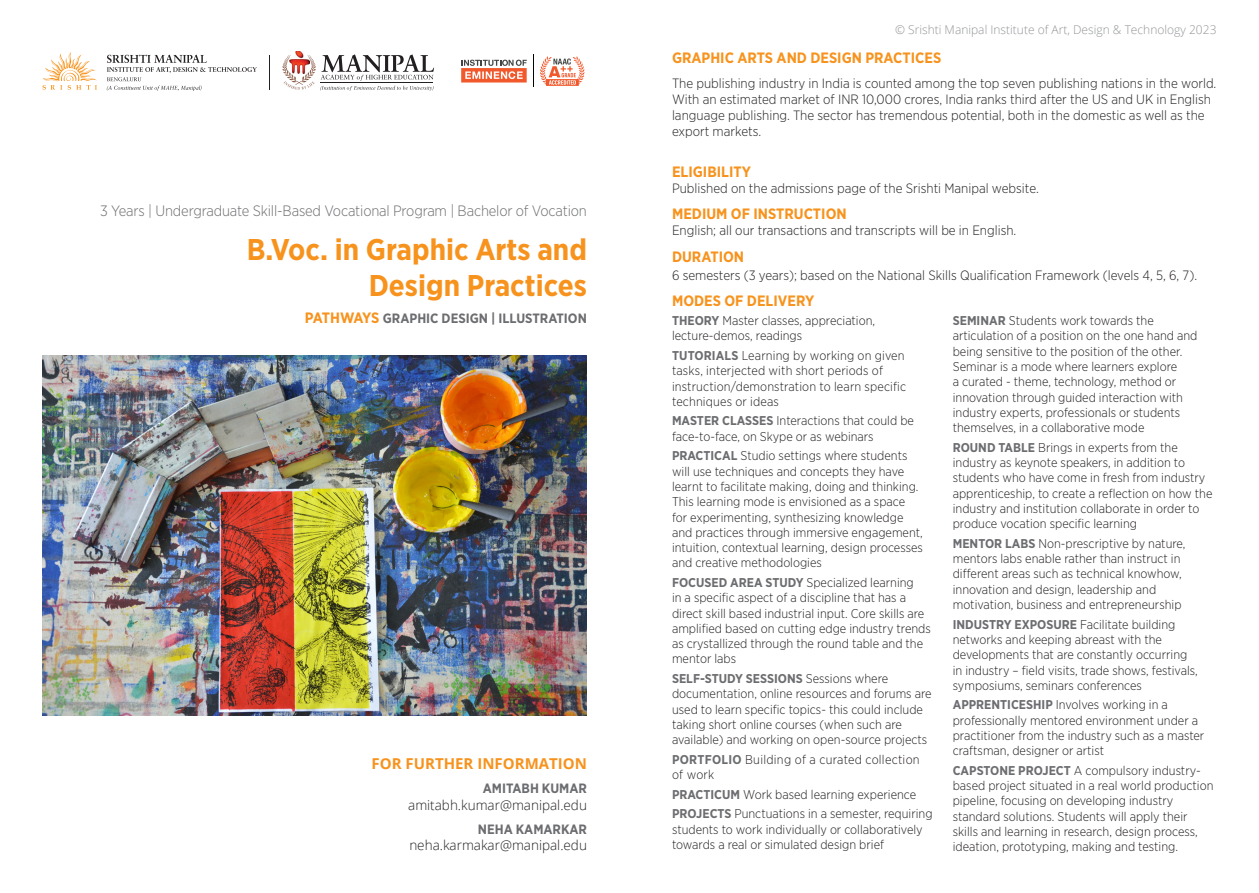
<style>
.page{position:relative;width:1259px;height:893px;background:#fff}
.page>*{position:absolute;margin:0;border:0;box-sizing:border-box;transform-origin:0 0}
.Body{font:700 30px/36px "Gotham Narrow";color:#f7931d;text-align:right}
.Body-2{font:700 15px "Gotham Narrow";color:#f7931d}
.Body-3{font:300 15px "Gotham Narrow";letter-spacing:-.01em;color:#6c6d70}
.Body-4{font:700 15px "Open Sans";color:#f7931d}
.Body-5{font:300 13.5px/16.2px "Gotham Narrow";color:#231f20}
.Body-6{font:300 13.5px/16.2px "Open Sans";color:#231f20;text-align:right}
.Body-7{font:700 13.5px "Gotham Narrow";color:#6c6d70}
.Body_M___M{font:300 12.75px/15.3px "Gotham Narrow";color:#231f20}
.Body_M___M-2{font:300 12.75px/15.3px "Gotham Narrow";letter-spacing:.02em;color:#231f20}
.t1{font:300 12px "Open Sans";color:#939598}
.s1{font-size:15px;color:#f7931d}
.s2{font-family:"Gotham Narrow";font-weight:700;color:#6c6d70}
.s3{font-weight:700;color:#6c6d70}
</style>
<div class="page">
<img style="left:43px;top:356px;width:544px;height:360px">
<svg style="left:107px;top:55px;width:150px;height:36px"></svg>
<svg style="left:43px;top:52px;width:54px;height:38px"></svg>
<img style="left:295px;top:51px;width:8px;height:3px">
<svg style="left:282px;top:54px;width:152px;height:37px"></svg>
<hr style="left:269px;top:55px;width:1px;height:35px;background:#231f20">
<svg style="left:461px;top:60px;width:66px;height:23px"></svg>
<hr style="left:533px;top:55px;width:1px;height:32px;background:#040503">
<svg style="left:540px;top:56px;width:44px;height:30px"></svg>
<p class="Body-3" style="left:100px;top:201px;width:488px">3 Years | Undergraduate Skill-Based Vocational Program | Bachelor of Vocation</p>
<p class="Body" style="left:247px;top:232px;width:341px">B.Voc. in Graphic Arts and<br>Design Practices</p>
<p class="Body-7" style="left:305px;top:310px;width:283px"><span class="s1">PATHWAYS</span> GRAPHIC DESIGN | ILLUSTRATION</p>
<p class="Body-4" style="left:371px;top:753px;width:217px">FOR FURTHER INFORMATION</p>
<p class="Body-6" style="left:408px;top:780px;width:180px"><span class="s2">AMITABH KUMAR </span>amitabh.kumar@manipal.edu</p>
<p class="Body-6" style="left:409px;top:821px;width:179px"><span class="s2">NEHA KAMARKAR </span>neha.karmakar@manipal.edu</p>
<p class="t1" style="left:895px;top:21px;width:323px">© Srishti Manipal Institute of Art, Design &amp; Technology 2023</p>
<p class="Body-2" style="left:672px;top:48px;width:20px">Graphic</p>
<p class="Body-2" style="left:737px;top:48px;width:20px">Arts</p>
<p class="Body-2" style="left:776px;top:48px;width:11px">and</p>
<p class="Body-2" style="left:810px;top:48px;width:19px">Design</p>
<p class="Body-2" style="left:865px;top:48px;width:18px">Practices</p>
<p class="Body-5" style="left:672px;top:75px;width:546px">The publishing industry in India is counted among the top seven publishing nations in the world.<br>With an estimated market of INR 10,000 crores, India ranks third after the US and UK in English language publishing. The sector has tremendous potential, both in the domestic as well as the export markets.</p>
<p class="Body-2" style="left:672px;top:162px;width:80px">ELIGIBILITY</p>
<p class="Body-5" style="left:672px;top:180px;width:368px">Published on the admissions page of the Srishti Manipal website.</p>
<p class="Body-2" style="left:672px;top:204px;width:176px">MEDIUM OF INSTRUCTION</p>
<p class="Body-5" style="left:672px;top:222px;width:346px">English; all our transactions and transcripts will be in English.</p>
<p class="Body-2" style="left:672px;top:247px;width:74px">DURATION</p>
<p class="Body-5" style="left:672px;top:267px;width:526px">6 semesters (3 years); based on the National Skills Qualification Framework (levels 4, 5, 6, 7).</p>
<p class="Body-2" style="left:672px;top:292px;width:144px">MODES OF DELIVERY</p>
<p class="Body_M___M" style="left:672px;top:313px;width:205px"><span class="s3">THEORY</span> Master classes, appreciation, lecture-demos, readings</p>
<p class="Body_M___M" style="left:672px;top:348px;width:236px"><span class="s3">TUTORIALS</span> Learning by working on given tasks, interjected with short periods of instruction/demonstration to learn specific techniques or ideas</p>
<p class="Body_M___M" style="left:672px;top:413px;width:243px"><span class="s3">MASTER CLASSES</span> Interactions that could be face-to-face, on Skype or as webinars</p>
<p class="Body_M___M" style="left:672px;top:448px;width:252px"><span class="s3">PRACTICAL</span> Studio settings where students will use techniques and concepts they have learnt to facilitate making, doing and thinking.<br>This learning mode is envisioned as a space for experimenting, synthesizing knowledge and practices through immersive engagement, intuition, contextual learning, design processes and creative methodologies</p>
<p class="Body_M___M" style="left:672px;top:574px;width:260px"><span class="s3">FOCUSED AREA STUDY</span> Specialized learning<br>in a specific aspect of a discipline that has a direct skill based industrial input. Core skills are amplified based on cutting edge industry trends as crystallized through the round table and the mentor labs</p>
<p class="Body_M___M" style="left:672px;top:671px;width:261px"><span class="s3">SELF-STUDY SESSIONS</span> Sessions where documentation, online resources and forums are used to learn specific topics- this could include taking short online courses (when such are available) and working on open-source projects</p>
<p class="Body_M___M-2" style="left:672px;top:751px;width:249px"><span class="s3">PORTFOLIO</span> Building of a curated collection of work</p>
<p class="Body_M___M" style="left:672px;top:786px;width:246px"><span class="s3">PRACTICUM</span> Work based learning experience</p>
<p class="Body_M___M" style="left:672px;top:806px;width:262px"><span class="s3">PROJECTS</span> Punctuations in a semester, requiring students to work individually or collaboratively towards a real or simulated design brief</p>
<p class="Body_M___M" style="left:952px;top:313px;width:246px"><span class="s3">SEMINAR</span> Students work towards the articulation of a position on the one hand and being sensitive to the position of the other.<br>Seminar is a mode where learners explore<br>a curated - theme, technology, method or innovation through guided interaction with industry experts, professionals or students themselves, in a collaborative mode</p>
<p class="Body_M___M" style="left:952px;top:439px;width:261px"><span class="s3">ROUND TABLE</span> Brings in experts from the industry as keynote speakers, in addition to students who have come in fresh from industry apprenticeship, to create a reflection on how the industry and institution collaborate in order to produce vocation specific learning</p>
<p class="Body_M___M" style="left:952px;top:535px;width:234px"><span class="s3">MENTOR LABS</span> Non-prescriptive by nature, mentors labs enable rather than instruct in different areas such as technical knowhow, innovation and design, leadership and motivation, business and entrepreneurship</p>
<p class="Body_M___M" style="left:952px;top:616px;width:247px"><span class="s3">INDUSTRY EXPOSURE</span> Facilitate building networks and keeping abreast with the developments that are constantly occurring in industry – field visits, trade shows, festivals, symposiums, seminars conferences</p>
<p class="Body_M___M" style="left:952px;top:697px;width:253px"><span class="s3">APPRENTICESHIP</span> Involves working in a professionally mentored environment under a practitioner from the industry such as a master craftsman, designer or artist</p>
<p class="Body_M___M" style="left:952px;top:762px;width:262px"><span class="s3">CAPSTONE PROJECT</span> A compulsory industry&shy;based project situated in a real world production pipeline, focusing on developing industry standard solutions. Students will apply their skills and learning in research, design process, ideation, prototyping, making and testing.</p>
</div>
